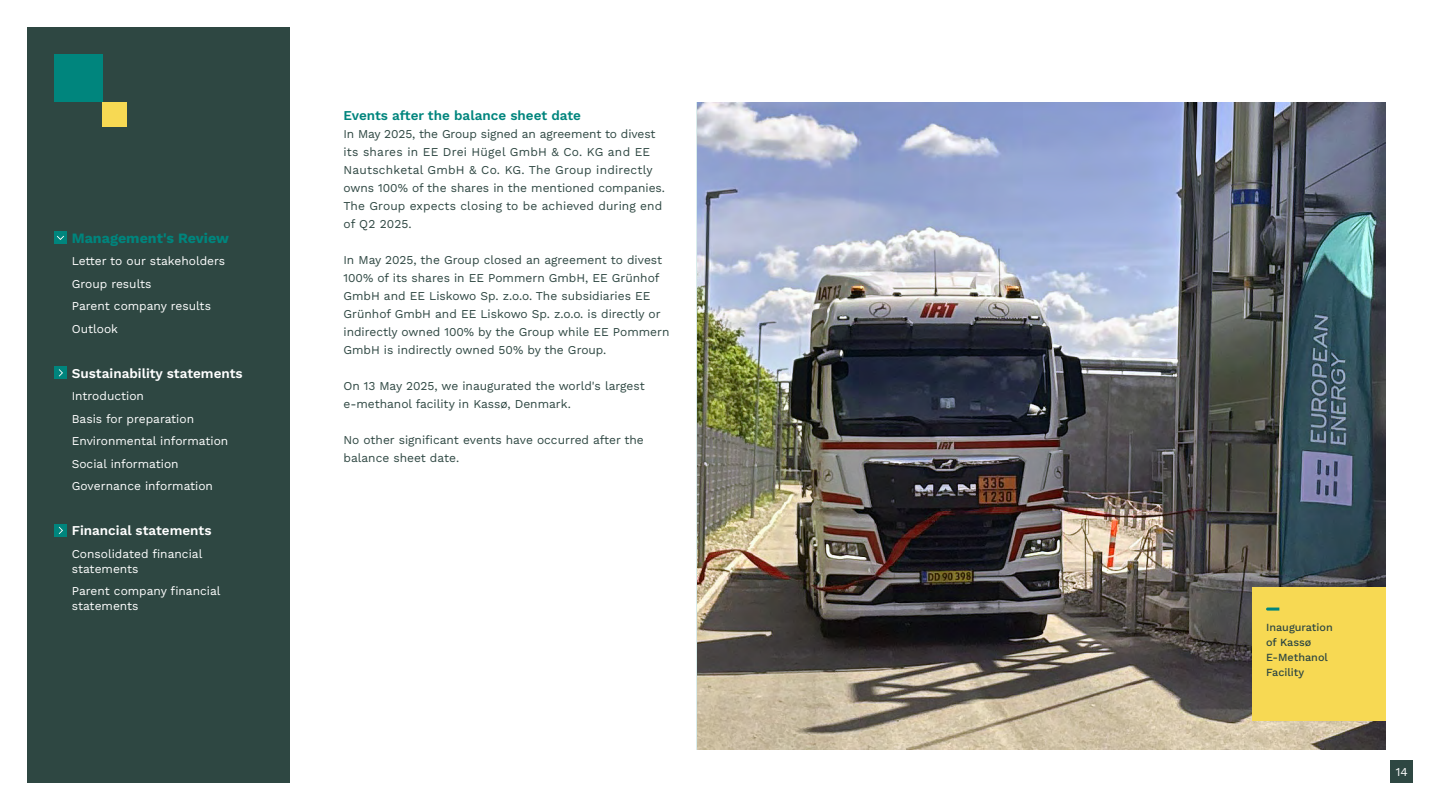
<style>
.page{position:relative;width:1440px;height:810px;background:#fff}
.page>*{position:absolute;margin:0;border:0;box-sizing:border-box;transform-origin:0 0}
.t1{font:700 14.25px "Work Sans";color:#00857d}
.t2{font:600 13.5px "Work Sans";color:#fff}
.Header_4_-_Work_Semibold_18_24{font:600 13.5px "Work Sans";color:#00857d}
.Body_Copy_Regular_12_16{font:12px/18px "Work Sans";color:#2e4742}
.t3{font:12px/22.5px "Work Sans";color:#fff}
.Lille_tekst_i_gule_firkanter{font:500 10.88px/14.9px "Work Sans";color:#2e4742}
</style>
<div class="page">
<img style="left:697px;top:102px;width:689px;height:648px">
<div style="left:1253px;top:588px;width:133px;height:133px;background:#f7d953"></div>
<svg style="left:1266px;top:608px;width:13px;height:3px"></svg>
<div style="left:27px;top:27px;width:263px;height:756px;background:#2e4742"></div>
<div style="left:54px;top:231px;width:13px;height:13px;background:#00857d"></div>
<svg style="left:57px;top:236px;width:7px;height:4px"></svg>
<div style="left:54px;top:366px;width:13px;height:13px;background:#00857d"></div>
<svg style="left:59px;top:369px;width:4px;height:8px"></svg>
<div style="left:54px;top:54px;width:48px;height:48px;background:#00857d"></div>
<div style="left:102px;top:102px;width:24px;height:24px;background:#f7d953"></div>
<div style="left:1390px;top:760px;width:23px;height:23px;background:#2e4742"></div>
<div style="left:54px;top:524px;width:13px;height:13px;background:#00857d"></div>
<svg style="left:59px;top:527px;width:4px;height:7px"></svg>
<p class="t1" style="left:72px;top:227px;width:159px">Management's Review</p>
<p class="t3" style="left:72px;top:250px;width:155px">Letter to our stakeholders<br>Group results<br>Parent company results<br>Outlook</p>
<p class="t2" style="left:72px;top:363px;width:173px">Sustainability statements</p>
<p class="t3" style="left:72px;top:385px;width:158px">Introduction<br>Basis for preparation<br>Environmental information<br>Social information<br>Governance information</p>
<p class="t2" style="left:72px;top:521px;width:141px">Financial statements</p>
<p class="t3" style="left:72px;top:546px;width:132px;line-height:15px">Consolidated financial statements</p>
<p class="t3" style="left:72px;top:583px;width:150px;line-height:15px">Parent company financial statements</p>
<p class="Header_4_-_Work_Semibold_18_24" style="left:344px;top:105px;width:239px">Events after the balance sheet date</p>
<p class="Body_Copy_Regular_12_16" style="left:344px;top:124px;width:323px">In May 2025, the Group signed an agreement to divest its shares in EE Drei Hügel GmbH &amp; Co. KG and EE Nautschketal GmbH &amp; Co. KG. The Group indirectly owns 100% of the shares in the mentioned companies.<br>The Group expects closing to be achieved during end of Q2 2025.</p>
<p class="Body_Copy_Regular_12_16" style="left:344px;top:250px;width:327px">In May 2025, the Group closed an agreement to divest 100% of its shares in EE Pommern GmbH, EE Grünhof GmbH and EE Liskowo Sp. z.o.o. The subsidiaries EE Grünhof GmbH and EE Liskowo Sp. z.o.o. is directly or indirectly owned 100% by the Group while EE Pommern GmbH is indirectly owned 50% by the Group.</p>
<p class="Body_Copy_Regular_12_16" style="left:344px;top:376px;width:303px">On 13 May 2025, we inaugurated the world's largest e-methanol facility in Kassø, Denmark.</p>
<p class="Body_Copy_Regular_12_16" style="left:344px;top:430px;width:302px">No other significant events have occurred after the balance sheet date.</p>
<p class="Lille_tekst_i_gule_firkanter" style="left:1266px;top:619px;width:68px">Inauguration of Kassø<br>E-Methanol<br>Facility</p>
<p class="t3" style="left:1396px;top:760px;width:14px">14</p>
</div>
